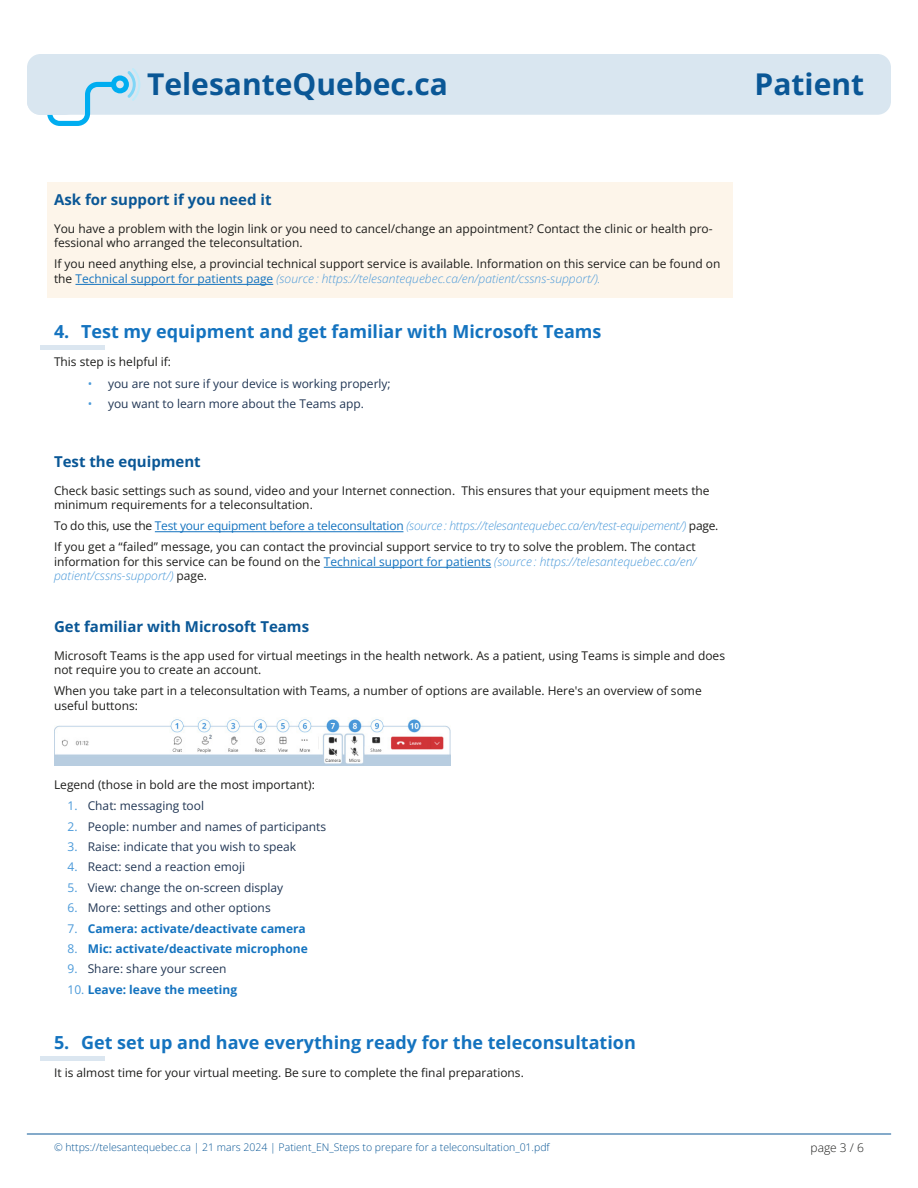
<style>
.page{position:relative;width:918px;height:1188px;background:#fff}
.page>*{position:absolute;margin:0;border:0;box-sizing:border-box;transform-origin:0 0}
.t1{font:700 30px "Open Sans";color:#0a5796}
.Step_Titre{font:700 18px "Open Sans";color:#1473bf}
.p_-_intertitre{font:700 15px "Open Sans";color:#0a5796}
.t2{font:12px/14.4px "Open Sans";color:#1d1d1b}
.t3{font:12px "Open Sans";color:#213654}
.t4{font:italic 300 12px "Open Sans";letter-spacing:-.02em;color:#4a99d9}
.t5{font:700 12px "Open Sans";color:#1473bf}
.t6{font:300 12px "Open Sans";color:#1d1d1b}
.t7{font:300 10.5px "Open Sans";color:#0a5796}
.s1{color:#1473bf}
.s2{font-weight:300;font-style:italic;color:#4a99d9}
.s3{color:#4a99d9}
.s4{font-weight:400;font-style:normal;color:#1d1d1b}
.s5{font-weight:400;font-style:normal;color:#1473bf}
.s6{font-weight:400;color:#4a99d9}
</style>
<div class="page">
<hr style="left:27px;top:1134px;width:864px;height:1px;background:#0a5796">
<div style="left:27px;top:54px;width:864px;height:61px;background:#d9e6f0;border-radius:14px"></div>
<svg style="left:47px;top:68px;width:93px;height:58px"></svg>
<div style="left:27px;top:61px;width:51px;height:54px;background:#d9e6f0;border-radius:14px"></div>
<div style="left:47px;top:182px;width:685px;height:116px;background:#fdf5ea"></div>
<hr style="left:75px;top:284px;width:198px;height:1px;background:#1473bf">
<hr style="left:40px;top:346px;width:65px;height:4px;background:#dbe6f0">
<hr style="left:155px;top:531px;width:248px;height:1px;background:#1473bf">
<hr style="left:324px;top:567px;width:167px;height:1px;background:#1473bf">
<hr style="left:40px;top:1057px;width:65px;height:4px;background:#dbe6f0">
<img style="left:54px;top:719px;width:396px;height:46px">
<h1 class="t1" style="left:147px;top:64px;width:303px">TelesanteQuebec.ca</h1>
<h1 class="t1" style="left:755px;top:64px;width:111px">Patient</h1>
<p class="p_-_intertitre" style="left:54px;top:189px;width:219px">Ask for support if you need it</p>
<p class="t2" style="left:54px;top:221px;width:660px">You have a problem with the login link or you need to cancel/change an appointment? Contact the clinic or health pro&shy;fessional who arranged the teleconsultation.</p>
<p class="t2" style="left:54px;top:257px;width:668px">If you need anything else, a provincial technical support service is available. Information on this service can be found on the <span class="s1">Technical support for patients page</span> <span class="s2">(source : https://telesantequebec.ca/en/patient/cssns-support/).</span></p>
<p class="Step_Titre" style="left:54px;top:319px;width:549px">4. Test my equipment and get familiar with Microsoft Teams</p>
<p class="t2" style="left:54px;top:354px;width:119px">This step is helpful if:</p>
<p class="t3" style="left:88px;top:375px;width:305px"><span class="s3">•</span> you are not sure if your device is working properly;</p>
<p class="t3" style="left:88px;top:396px;width:278px"><span class="s3">•</span> you want to learn more about the Teams app.</p>
<p class="p_-_intertitre" style="left:54px;top:451px;width:148px">Test the equipment</p>
<p class="t2" style="left:54px;top:483px;width:657px">Check basic settings such as sound, video and your Internet connection. This ensures that your equipment meets the minimum requirements for a teleconsultation.</p>
<p class="t4" style="left:54px;top:517px;width:666px"><span class="s4">To do this, use the</span> <span class="s5">Test your equipment before a teleconsultation</span> (source : https://telesantequebec.ca/en/test-equipement/) <span class="s4">page.</span></p>
<p class="t2" style="left:54px;top:540px;width:644px;text-align:justify">If you get a “failed” message, you can contact the provincial support service to try to solve the problem. The contact information for this service can be found on the <span class="s1">Technical support for patients</span> <span class="s2">(source : https://telesantequebec.ca/en/ patient/cssns-support/)</span> page.</p>
<p class="p_-_intertitre" style="left:54px;top:616px;width:257px">Get familiar with Microsoft Teams</p>
<p class="t2" style="left:54px;top:648px;width:673px">Microsoft Teams is the app used for virtual meetings in the health network. As a patient, using Teams is simple and does not require you to create an account.</p>
<p class="t2" style="left:54px;top:684px;width:649px">When you take part in a teleconsultation with Teams, a number of options are available. Here's an overview of some useful buttons:</p>
<p class="t2" style="left:54px;top:777px;width:262px">Legend (those in bold are the most important):</p>
<p class="t3" style="left:68px;top:798px;width:138px"><span class="s3">1.</span> Chat: messaging tool</p>
<p class="t3" style="left:68px;top:818px;width:260px"><span class="s3">2.</span> People: number and names of participants</p>
<p class="t3" style="left:68px;top:839px;width:230px"><span class="s3">3.</span> Raise: indicate that you wish to speak</p>
<p class="t3" style="left:68px;top:859px;width:179px"><span class="s3">4.</span> React: send a reaction emoji</p>
<p class="t3" style="left:68px;top:879px;width:217px"><span class="s3">5.</span> View: change the on-screen display</p>
<p class="t3" style="left:68px;top:900px;width:205px"><span class="s3">6.</span> More: settings and other options</p>
<p class="t5" style="left:68px;top:920px;width:240px"><span class="s6">7.</span> Camera: activate/deactivate camera</p>
<p class="t5" style="left:68px;top:941px;width:242px"><span class="s6">8.</span> Mic: activate/deactivate microphone</p>
<p class="t3" style="left:68px;top:961px;width:161px"><span class="s3">9.</span> Share: share your screen</p>
<p class="t5" style="left:68px;top:981px;width:171px"><span class="s6">10.</span> Leave: leave the meeting</p>
<p class="Step_Titre" style="left:54px;top:1030px;width:583px">5. Get set up and have everything ready for the teleconsultation</p>
<p class="t2" style="left:54px;top:1065px;width:471px">It is almost time for your virtual meeting. Be sure to complete the final preparations.</p>
<p class="t7" style="left:54px;top:1140px;width:497px">© https://telesantequebec.ca | 21 mars 2024 | Patient_EN_Steps to prepare for a teleconsultation_01.pdf</p>
<p class="t6" style="left:811px;top:1140px;width:55px">page 3 / 6</p>
</div>
